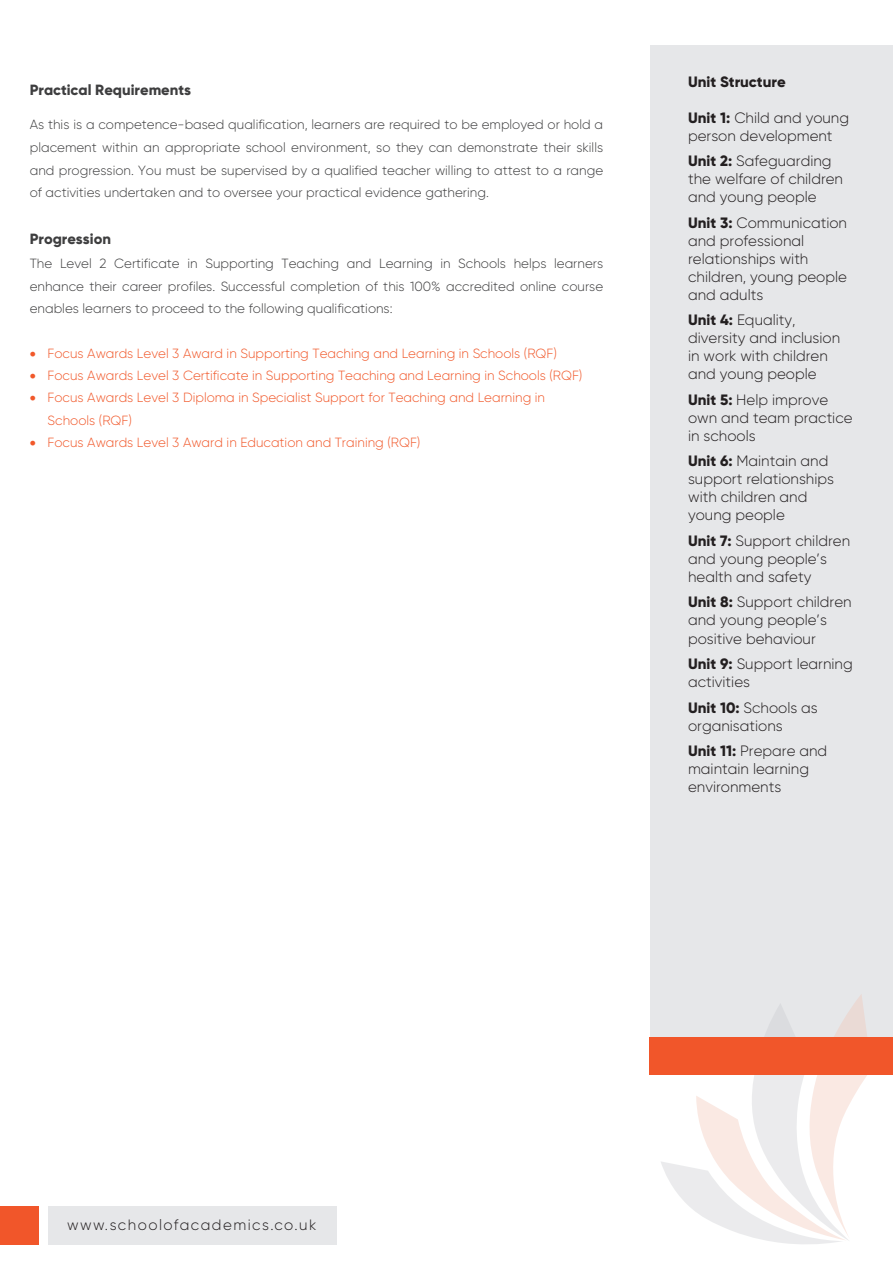
<style>
.page{position:relative;width:893px;height:1263px;background:#fff}
.page>*{position:absolute;margin:0;border:0;box-sizing:border-box;transform-origin:0 0}
.t1{font:300 15px/18px "Gilroy";color:#231f20}
.t2{font:300 15px "Gilroy";letter-spacing:.1em;color:#231f20}
.t3{font:800 15px "Gilroy";color:#231f20}
.t4{font:800 14.85px "Gilroy";color:#3e3e3f}
.t5{font:300 13.35px/22.6px "Gilroy";color:#3e3e3f;text-align:justify}
.t6{font:300 13.35px/22.4px "Gilroy";color:#f1582a}
.s1{font-weight:800}
</style>
<div class="page">
<div style="left:650px;top:45px;width:243px;height:995px;background:#e6e7e9"></div>
<div style="left:48px;top:1206px;width:289px;height:38px;background:#e6e7e9"></div>
<div style="left:0;top:1206px;width:39px;height:38px;background:#f1562a"></div>
<svg style="left:660px;top:994px;width:212px;height:250px"></svg>
<div style="left:649px;top:1036px;width:244px;height:38px;background:#f1562a"></div>
<p class="t4" style="left:30px;top:81px;width:163px">Practical Requirements</p>
<p class="t5" style="left:30px;top:113px;width:575px">As this is a competence-based qualification, learners are required to be employed or hold a placement within an appropriate school environment, so they can demonstrate their skills and progression. You must be supervised by a qualified teacher willing to attest to a range of activities undertaken and to oversee your practical evidence gathering.</p>
<p class="t4" style="left:30px;top:230px;width:83px">Progression</p>
<p class="t5" style="left:30px;top:252px;width:575px">The Level 2 Certificate in Supporting Teaching and Learning in Schools helps learners enhance their career profiles. Successful completion of this 100% accredited online course enables learners to proceed to the following qualifications:</p>
<p class="t6" style="left:30px;top:342px;width:528px">• Focus Awards Level 3 Award in Supporting Teaching and Learning in Schools (RQF)</p>
<p class="t6" style="left:30px;top:364px;width:554px">• Focus Awards Level 3 Certificate in Supporting Teaching and Learning in Schools (RQF)</p>
<p class="t6" style="left:48px;top:386px;width:499px;text-indent:-18px">• Focus Awards Level 3 Diploma in Specialist Support for Teaching and Learning in<br>Schools (RQF)</p>
<p class="t6" style="left:30px;top:431px;width:392px">• Focus Awards Level 3 Award in Education and Training (RQF)</p>
<p class="t3" style="left:688px;top:73px;width:99px">Unit Structure</p>
<p class="t1" style="left:688px;top:109px;width:163px"><span class="s1">Unit 1:</span> Child and young person development</p>
<p class="t1" style="left:688px;top:152px;width:156px"><span class="s1">Unit 2:</span> Safeguarding the welfare of children and young people</p>
<p class="t1" style="left:688px;top:214px;width:160px"><span class="s1">Unit 3:</span> Communication and professional relationships with children, young people and adults</p>
<p class="t1" style="left:688px;top:311px;width:154px"><span class="s1">Unit 4:</span> Equality, diversity and inclusion in work with children and young people</p>
<p class="t1" style="left:688px;top:391px;width:166px"><span class="s1">Unit 5:</span> Help improve own and team practice in schools</p>
<p class="t1" style="left:688px;top:452px;width:147px"><span class="s1">Unit 6:</span> Maintain and support relationships with children and young people</p>
<p class="t1" style="left:688px;top:532px;width:163px"><span class="s1">Unit 7:</span> Support children and young people’s health and safety</p>
<p class="t1" style="left:688px;top:593px;width:165px"><span class="s1">Unit 8:</span> Support children and young people’s positive behaviour</p>
<p class="t1" style="left:688px;top:655px;width:166px"><span class="s1">Unit 9:</span> Support learning activities</p>
<p class="t1" style="left:688px;top:698px;width:131px"><span class="s1">Unit 10:</span> Schools as organisations</p>
<p class="t1" style="left:688px;top:742px;width:141px"><span class="s1">Unit 11:</span> Prepare and maintain learning environments</p>
<p class="t2" style="left:67px;top:1215px;width:251px">www.schoolofacademics.co.uk</p>
</div>
